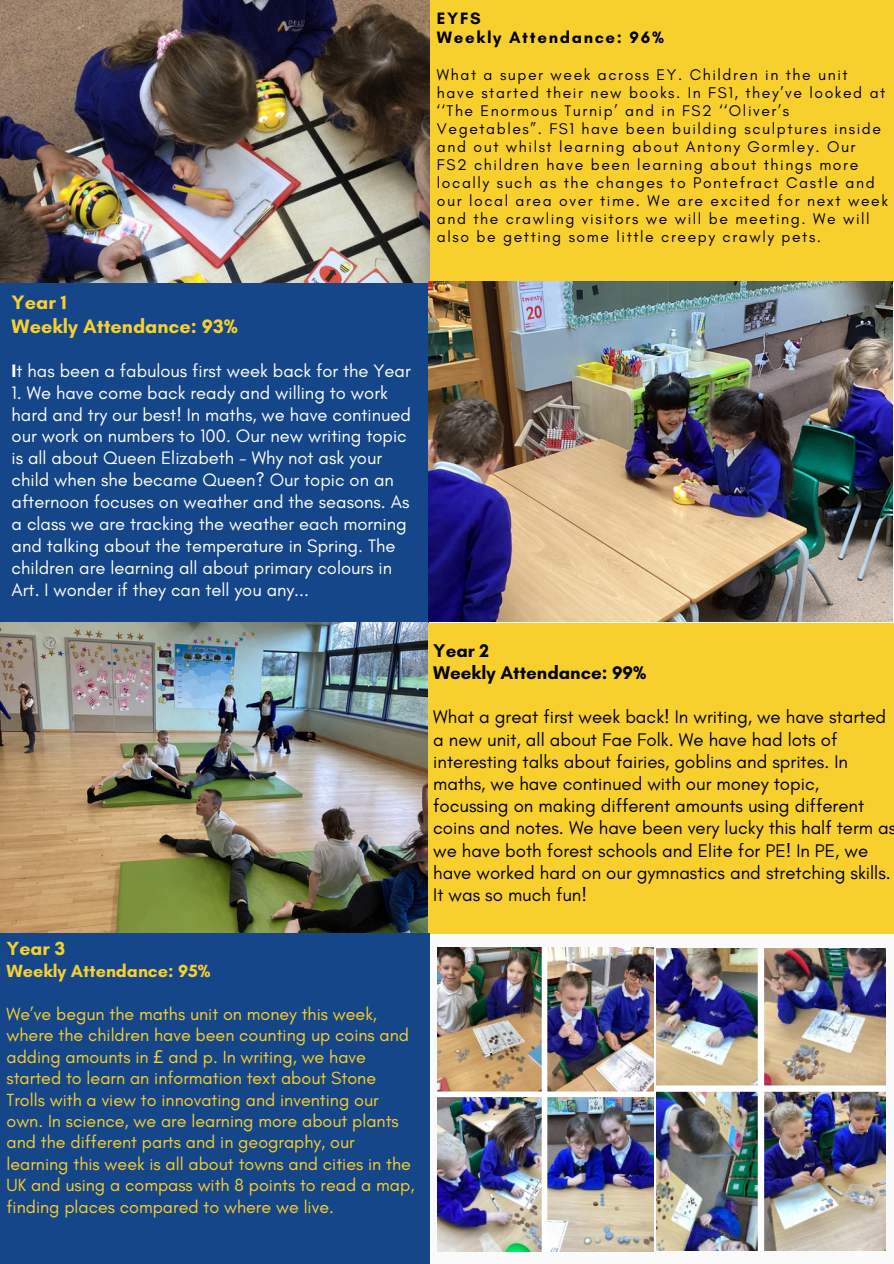
<style>
.page{position:relative;width:894px;height:1264px;background:#fff}
.page>*{position:absolute;margin:0;border:0;box-sizing:border-box;transform-origin:0 0}
.t1{font:700 19.8px/23.7px "Glacial Indifference";color:#f8d02e}
.t2{font:700 19.35px "Glacial Indifference";color:#f8d02e}
.t3{font:18.6px/22.2px "Glacial Indifference";color:#000}
.t4{font:700 18.6px/22.2px "Glacial Indifference";color:#000}
.t5{font:18.3px/21.9px "Glacial Indifference";color:#fff}
.t6{font:17.85px/21.5px "Glacial Indifference";color:#f8d02e}
.t7{font:700 17.85px "Glacial Indifference";color:#f8d02e}
.t8{font:700 16.8px/19.2px "Glacial Indifference";letter-spacing:.1em;color:#000}
.t9{font:15.75px/18px "Glacial Indifference";letter-spacing:.1em;color:#000}
.s1{font-weight:700}
.s2{font-family:"Noto Sans"}
</style>
<div class="page">
<div style="left:0;top:281px;width:429px;height:342px;background:#154689"></div>
<div style="left:423px;top:0;width:470px;height:282px;background:#f8d02e"></div>
<img style="left:0;top:0;width:429px;height:282px">
<img style="left:0;top:622px;width:428px;height:311px">
<div style="left:428px;top:622px;width:465px;height:311px;background:#f8d02e"></div>
<img style="left:428px;top:281px;width:464px;height:340px">
<div style="left:0;top:933px;width:429px;height:330px;background:#154689"></div>
<img style="left:437px;top:947px;width:216px;height:304px">
<img style="left:656px;top:948px;width:228px;height:302px">
<p class="t8" style="left:437px;top:8px;width:228px">EYFS<br>Weekly Attendance: 96%</p>
<p class="t9" style="left:437px;top:65px;width:452px">What a super week across EY. Children in the unit have started their new books. In FS1, they’ve looked at ‘‘The Enormous Turnip’ and in FS2 ‘‘Oliver’s Vegetables”. FS1 have been building sculptures inside and out whilst learning about Antony Gormley. Our FS2 children have been learning about things more locally such as the changes to Pontefract Castle and our local area over time. We are excited for next week and the crawling visitors we will be meeting. We will also be getting some little creepy crawly pets.</p>
<p class="t1" style="left:12px;top:290px;width:228px">Year 1<br>Weekly Attendance: 93%</p>
<p class="t5" style="left:12px;top:359px;width:400px"><span class="s1">I</span>t has been a fabulous first week back for the Year</p>
<p class="t5" style="left:12px;top:381px;width:401px">1. We have come back ready and willing to work hard and try our best! In maths, we have continued our work on numbers to 100. Our new writing topic is all about Queen Elizabeth - Why not ask your child when she became Queen? Our topic on an afternoon focuses on weather and the seasons. As a class we are tracking the weather each morning and talking about the temperature in Spring. The children are learning all about primary colours in Art. I wonder if they can tell you any...</p>
<h2 class="t2" style="left:6px;top:936px;width:60px">Year 3</h2>
<h2 class="t7" style="left:6px;top:959px;width:206px">Weekly Attendance: 95%</h2>
<h3 class="t6" style="left:6px;top:1002px;width:409px">We’ve begun the maths unit on money this week, where the children have been counting up coins and adding amounts in <span class="s2">£</span> and p. In writing, we have started to learn an information text about Stone Trolls with a view to innovating and inventing our own. In science, we are learning more about plants and the different parts and in geography, our learning this week is all about towns and cities in the UK and using a compass with 8 points to read a map, finding places compared to where we live.</h3>
<h4 class="t4" style="left:433px;top:639px;width:215px">Year 2<br>Weekly Attendance: 99%</h4>
<p class="t3" style="left:433px;top:705px;width:464px">What a great first week back! In writing, we have started a new unit, all about Fae Folk. We have had lots of interesting talks about fairies, goblins and sprites. In maths, we have continued with our money topic, focussing on making different amounts using different coins and notes. We have been very lucky this half term as we have both forest schools and Elite for PE! In PE, we have worked hard on our gymnastics and stretching skills.<br>It was so much fun!</p>
</div>
